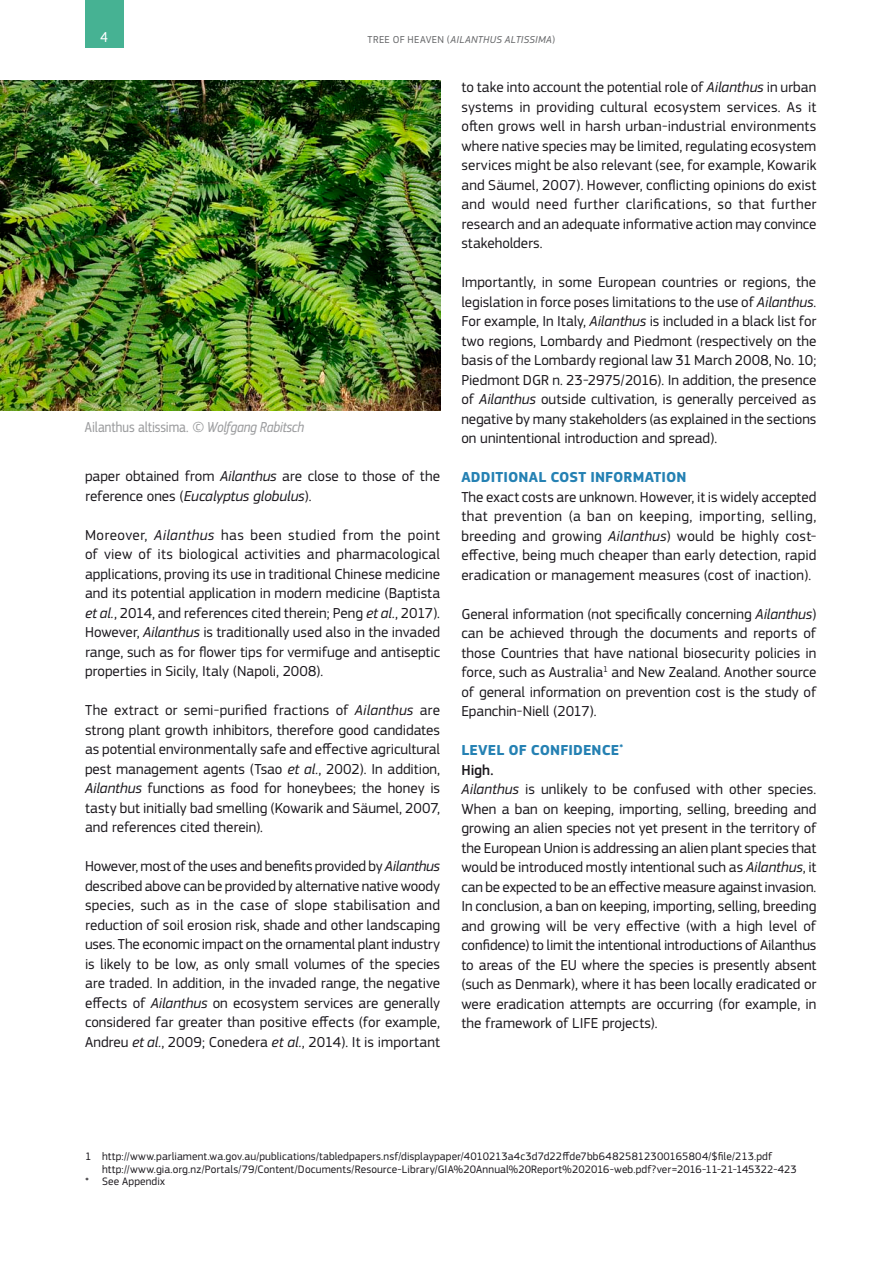
<style>
.page{position:relative;width:893px;height:1263px;background:#fff}
.page>*{position:absolute;margin:0;border:0;box-sizing:border-box;transform-origin:0 0}
.t1{font:15px/19.5px "EC Square Sans Pro";color:#1a171c;text-align:justify}
.t2{font:15px "EC Square Sans Cond Pro";letter-spacing:-.005em;color:#9c9d9f}
.t3{font:700 15px "EC Square Sans Pro";letter-spacing:.01em;color:#2581b3}
.t4{font:15px "EC Square Sans Cond Pro";color:#fff}
.t5{font:11.25px "EC Square Sans Pro";letter-spacing:.01em;color:#1a171c}
.t6{font:italic 10.5px "EC Square Sans Pro";letter-spacing:.025em;color:#636466}
.s1{font-style:normal}
.s2{font-style:italic}
.s3{font-weight:700;color:#2581b3}
.s4{font-weight:500}
</style>
<div class="page">
<div style="left:85px;top:0;width:38px;height:48px;background:#46b293"></div>
<img style="left:0;top:81px;width:440px;height:330px">
<p class="t4" style="left:100px;top:29px;width:9px">4</p>
<p class="t6" style="left:368px;top:33px;width:189px"><span class="s1">Tree of heave n (</span>Ailanthus altissima<span class="s1">)</span></p>
<p class="t2" style="left:85px;top:418px;width:220px">Ailanthus altissima. <span class="s2">© Wolfgang Rabitsch</span></p>
<p class="t1" style="left:85px;top:467px;width:357px">paper obtained from <span class="s2">Ailanthus</span> are close to those of the reference ones (<span class="s2">Eucalyptus globulus</span>).</p>
<p class="t1" style="left:85px;top:525px;width:357px">Moreover, <span class="s2">Ailanthus</span> has been studied from the point of view of its biological activities and pharmacological applications, proving its use in traditional Chinese medicine and its potential application in modern medicine (Baptista <span class="s2">et al.</span>, 2014, and references cited therein; Peng <span class="s2">et al.</span>, 2017).<br>However, <span class="s2">Ailanthus</span> is traditionally used also in the invaded range, such as for flower tips for vermifuge and antiseptic properties in Sicily, Italy (Napoli, 2008).</p>
<p class="t1" style="left:85px;top:701px;width:357px">The extract or semi-purified fractions of <span class="s2">Ailanthus</span> are strong plant growth inhibitors, therefore good candidates as potential environmentally safe and effective agricultural pest management agents (Tsao <span class="s2">et al.</span>, 2002). In addition, <span class="s2">Ailanthus</span> functions as food for honeybees; the honey is tasty but initially bad smelling (Kowarik and Säumel, 2007, and references cited therein).</p>
<p class="t1" style="left:85px;top:857px;width:357px">However, most of the uses and benefits provided by <span class="s2">Ailanthus </span>described above can be provided by alternative native woody species, such as in the case of slope stabilisation and reduction of soil erosion risk, shade and other landscaping uses. The economic impact on the ornamental plant industry is likely to be low, as only small volumes of the species are traded. In addition, in the invaded range, the negative effects of <span class="s2">Ailanthus</span> on ecosystem services are generally considered far greater than positive effects (for example, Andreu <span class="s2">et al.</span>, 2009; Conedera <span class="s2">et al.</span>, 2014). It is important</p>
<p class="t1" style="left:461px;top:77px;width:357px">to take into account the potential role of <span class="s2">Ailanthus</span> in urban systems in providing cultural ecosystem services. As it often grows well in harsh urban-industrial environments where native species may be limited, regulating ecosystem services might be also relevant (see, for example, Kowarik and Säumel, 2007). However, conflicting opinions do exist and would need further clarifications, so that further research and an adequate informative action may convince stakeholders.</p>
<p class="t1" style="left:461px;top:272px;width:357px">Importantly, in some European countries or regions, the legislation in force poses limitations to the use of <span class="s2">Ailanthus</span>.<br>For example, In Italy, <span class="s2">Ailanthus</span> is included in a black list for two regions, Lombardy and Piedmont (respectively on the basis of the Lombardy regional law 31 March 2008, No. 10; Piedmont DGR n. 23-2975/2016). In addition, the presence of <span class="s2">Ailanthus</span> outside cultivation, is generally perceived as negative by many stakeholders (as explained in the sections on unintentional introduction and spread).</p>
<p class="t3" style="left:461px;top:468px;width:227px">ADDITIONAL COST INFORMATION</p>
<p class="t1" style="left:461px;top:487px;width:357px">The exact costs are unknown. However, it is widely accepted that prevention (a ban on keeping, importing, selling, breeding and growing <span class="s2">Ailanthus</span>) would be highly cost&shy;effective, being much cheaper than early detection, rapid eradication or management measures (cost of inaction).</p>
<p class="t1" style="left:461px;top:604px;width:357px">General information (not specifically concerning <span class="s2">Ailanthus</span>) can be achieved through the documents and reports of those Countries that have national biosecurity policies in force, such as Australia<sup>1</sup> and New Zealand. Another source of general information on prevention cost is the study of Epanchin-Niell (2017).</p>
<p class="t1" style="left:461px;top:740px;width:357px;text-align:left"><span class="s3">LEVEL OF CONFIDENCE</span><sup>*<br></sup><span class="s4">High.<br></span><span class="s2">Ailanthus</span> is unlikely to be confused with other species.<br>When a ban on keeping, importing, selling, breeding and growing an alien species not yet present in the territory of the European Union is addressing an alien plant species that would be introduced mostly intentional such as <span class="s2">Ailanthus</span>, it can be expected to be an effective measure against invasion.<br>In conclusion, a ban on keeping, importing, selling, breeding and growing will be very effective (with a high level of confidence) to limit the intentional introductions of Ailanthus to areas of the EU where the species is presently absent (such as Denmark), where it has been locally eradicated or were eradication attempts are occurring (for example, in the framework of LIFE projects).</p>
<p class="t5" style="left:85px;top:1149px;width:689px">1 http://www.parliament.wa.gov.au/publications/tabledpapers.nsf/displaypaper/4010213a4c3d7d22ffde7bb64825812300165804/$file/213.pdf</p>
<p class="t5" style="left:102px;top:1162px;width:696px">http://www.gia.org.nz/Portals/79/Content/Documents/Resource-Library/GIA%20Annual%20Report%202016-web.pdf?ver=2016-11-21-145322-423</p>
<p class="t5" style="left:85px;top:1175px;width:81px">* See Appendix</p>
</div>
